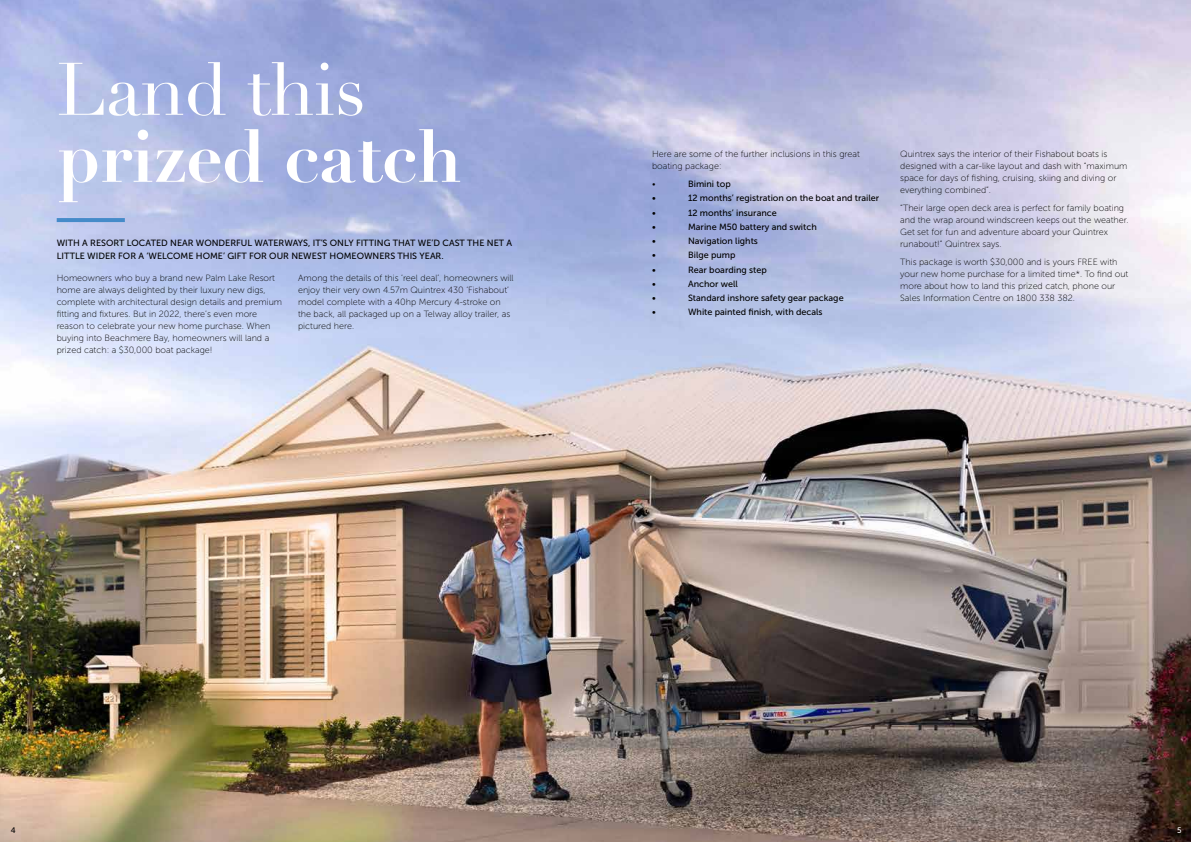
<style>
.page{position:relative;width:1191px;height:842px;background:#fff}
.page>*{position:absolute;margin:0;border:0;box-sizing:border-box;transform-origin:0 0}
.t1{font:700 73px "Didot";letter-spacing:-.01em;color:#fff}
.t2{font:73px "Didot";letter-spacing:-.01em;color:#fff}
.t3{font:9px/12px "Museo Sans 100";color:#000}
.t4{font:9px/13px "Museo Sans 500";color:#000}
.t5{font:8px "Museo Sans 500";color:#000}
.t6{font:8px "Museo Sans 500";color:#fff}
</style>
<div class="page">
<img style="left:0;top:0;width:1191px;height:842px">
<hr style="left:57px;top:218px;width:68px;height:4px;background:#458bc9">
<h1 class="t2" style="left:57px;top:46px;width:311px">Land this</h1>
<h1 class="t1" style="left:57px;top:110px;width:407px">prized catch</h1>
<p class="t4" style="left:57px;top:236px;width:457px">WITH A RESORT LOCATED NEAR WONDERFUL WATERWAYS, IT’S ONLY FITTING THAT WE’D CAST THE NET A<br>LITTLE WIDER FOR A ‘WELCOME HOME’ GIFT FOR OUR NEWEST HOMEOWNERS THIS YEAR.</p>
<p class="t3" style="left:57px;top:272px;width:227px">Homeowners who buy a brand new Palm Lake Resort home are always delighted by their luxury new digs, complete with architectural design details and premium fitting and fixtures. But in 2022, there’s even more reason to celebrate your new home purchase. When buying into Beachmere Bay, homeowners will land a prized catch: a $30,000 boat package!</p>
<p class="t3" style="left:298px;top:272px;width:217px">Among the details of this ‘reel deal’, homeowners will enjoy their very own 4.57m Quintrex 430 ‘Fishabout’ model complete with a 40hp Mercury 4-stroke on the back, all packaged up on a Telway alloy trailer, as pictured here.</p>
<p class="t3" style="left:652px;top:148px;width:209px">Here are some of the further inclusions in this great boating package:</p>
<p class="t3" style="left:652px;top:178px;width:5px">•</p>
<p class="t4" style="left:688px;top:177px;width:44px">Bimini top</p>
<p class="t4" style="left:652px;top:192px;width:5px">•</p>
<p class="t4" style="left:688px;top:192px;width:193px">12 months’ registration on the boat and trailer</p>
<p class="t4" style="left:652px;top:206px;width:5px">•</p>
<p class="t4" style="left:688px;top:206px;width:90px">12 months’ insurance</p>
<p class="t4" style="left:652px;top:220px;width:5px">•</p>
<p class="t4" style="left:688px;top:220px;width:130px">Marine M50 battery and switch</p>
<p class="t4" style="left:652px;top:234px;width:5px">•</p>
<p class="t4" style="left:688px;top:234px;width:71px">Navigation lights</p>
<p class="t4" style="left:652px;top:249px;width:5px">•</p>
<p class="t4" style="left:688px;top:249px;width:49px">Bilge pump</p>
<p class="t4" style="left:652px;top:263px;width:5px">•</p>
<p class="t4" style="left:688px;top:263px;width:80px">Rear boarding step</p>
<p class="t4" style="left:652px;top:277px;width:5px">•</p>
<p class="t4" style="left:688px;top:277px;width:51px">Anchor well</p>
<p class="t4" style="left:652px;top:292px;width:5px">•</p>
<p class="t4" style="left:688px;top:292px;width:157px">Standard inshore safety gear package</p>
<p class="t4" style="left:652px;top:306px;width:5px">•</p>
<p class="t4" style="left:688px;top:306px;width:136px">White painted finish, with decals</p>
<p class="t3" style="left:900px;top:148px;width:229px">Quintrex says the interior of their Fishabout boats is designed with a car-like layout and dash with “maximum space for days of fishing, cruising, skiing and diving or everything combined”.</p>
<p class="t3" style="left:900px;top:202px;width:230px">“Their large open deck area is perfect for family boating and the wrap around windscreen keeps out the weather.<br>Get set for fun and adventure aboard your Quintrex runabout!” Quintrex says.</p>
<p class="t3" style="left:900px;top:256px;width:230px">This package is worth $30,000 and is yours FREE with your new home purchase for a limited time*. To find out more about how to land this prized catch, phone our Sales Information Centre on 1800 338 382.</p>
<p class="t5" style="left:11px;top:826px;width:6px">4</p>
<p class="t6" style="left:1177px;top:826px;width:6px">5</p>
</div>
